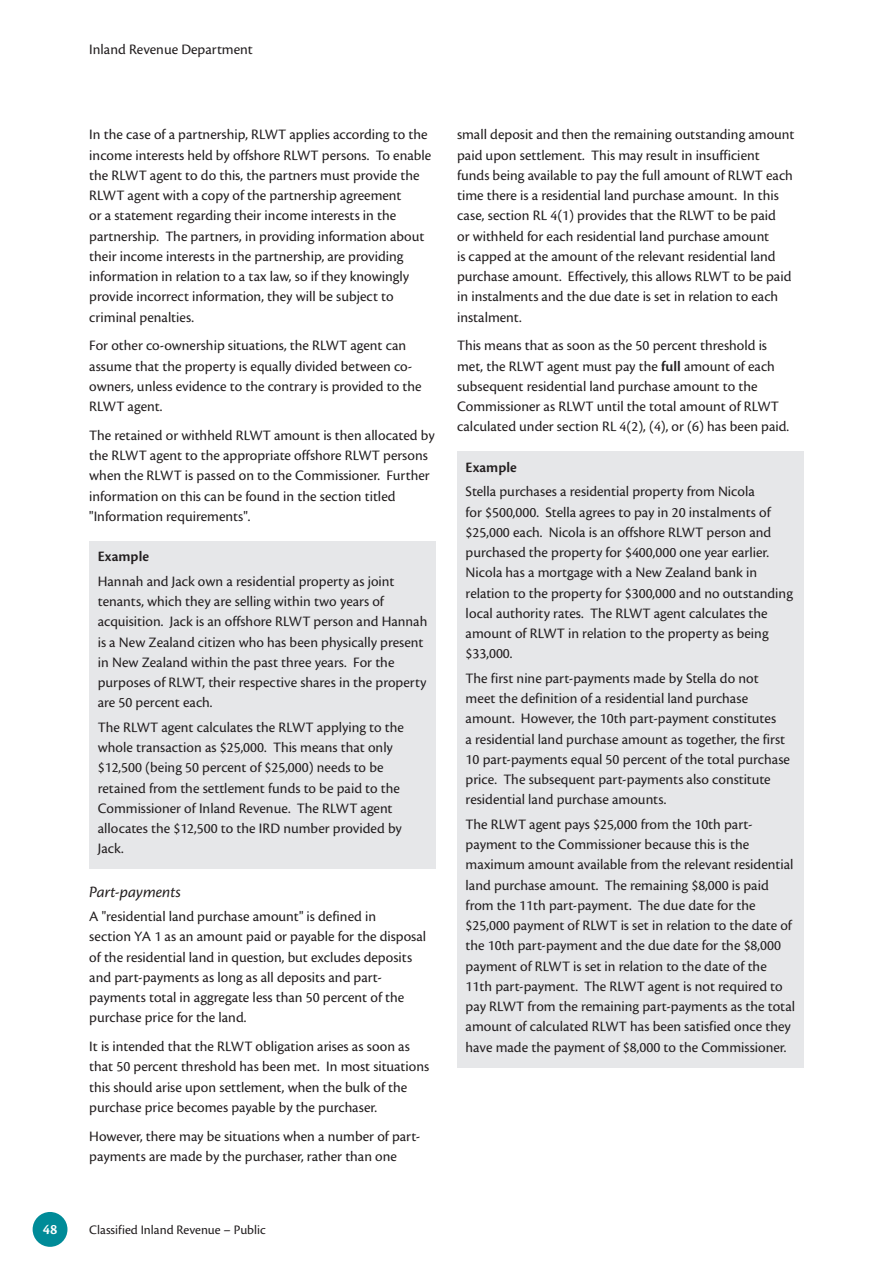
<style>
.page{position:relative;width:893px;height:1263px;background:#fff}
.page>*{position:absolute;margin:0;border:0;box-sizing:border-box;transform-origin:0 0}
.t1{font:italic 16.5px "Cronos Pro";color:#231f20}
.t2{font:15px/20.2px "Cronos Pro";color:#231f20}
.t3{font:600 15px "Cronos Pro";letter-spacing:.005em;color:#231f20}
.t4{font:600 15px "Cronos Pro";color:#fff}
.t5{font:13.5px "Cronos Pro";color:#231f20}
.s1{font-weight:600}
</style>
<div class="page">
<div style="left:89px;top:541px;width:347px;height:327px;background:#e6e7e9"></div>
<div style="left:457px;top:452px;width:347px;height:616px;background:#e6e7e9"></div>
<div style="left:33px;top:1212px;width:34px;height:35px;background:#008b98;border-radius:50%"></div>
<p class="t2" style="left:89px;top:39px;width:165px">Inland Revenue Department</p>
<p class="t2" style="left:89px;top:125px;width:343px">In the case of a partnership, RLWT applies according to the income interests held by offshore RLWT persons. To enable the RLWT agent to do this, the partners must provide the RLWT agent with a copy of the partnership agreement<br>or a statement regarding their income interests in the partnership. The partners, in providing information about their income interests in the partnership, are providing information in relation to a tax law, so if they knowingly provide incorrect information, they will be subject to criminal penalties.</p>
<p class="t2" style="left:89px;top:336px;width:334px">For other co-ownership situations, the RLWT agent can assume that the property is equally divided between co&shy;owners, unless evidence to the contrary is provided to the RLWT agent.</p>
<p class="t2" style="left:89px;top:425px;width:347px">The retained or withheld RLWT amount is then allocated by the RLWT agent to the appropriate offshore RLWT persons when the RLWT is passed on to the Commissioner. Further information on this can be found in the section titled "Information requirements".</p>
<p class="t3" style="left:98px;top:548px;width:53px">Example</p>
<p class="t2" style="left:98px;top:571px;width:331px">Hannah and Jack own a residential property as joint tenants, which they are selling within two years of acquisition. Jack is an offshore RLWT person and Hannah is a New Zealand citizen who has been physically present in New Zealand within the past three years. For the purposes of RLWT, their respective shares in the property are 50 percent each.</p>
<p class="t2" style="left:98px;top:717px;width:308px">The RLWT agent calculates the RLWT applying to the whole transaction as $25,000. This means that only $12,500 (being 50 percent of $25,000) needs to be retained from the settlement funds to be paid to the Commissioner of Inland Revenue. The RLWT agent allocates the $12,500 to the IRD number provided by Jack.</p>
<p class="t1" style="left:89px;top:882px;width:93px">Part-payments</p>
<p class="t2" style="left:89px;top:906px;width:338px">A "residential land purchase amount" is defined in<br>section YA 1 as an amount paid or payable for the disposal of the residential land in question, but excludes deposits and part-payments as long as all deposits and part&shy;payments total in aggregate less than 50 percent of the purchase price for the land.</p>
<p class="t2" style="left:89px;top:1036px;width:341px">It is intended that the RLWT obligation arises as soon as that 50 percent threshold has been met. In most situations this should arise upon settlement, when the bulk of the purchase price becomes payable by the purchaser.</p>
<p class="t2" style="left:89px;top:1126px;width:333px">However, there may be situations when a number of part&shy;payments are made by the purchaser, rather than one</p>
<p class="t2" style="left:457px;top:125px;width:339px">small deposit and then the remaining outstanding amount paid upon settlement. This may result in insufficient funds being available to pay the full amount of RLWT each time there is a residential land purchase amount. In this case, section RL 4(1) provides that the RLWT to be paid<br>or withheld for each residential land purchase amount<br>is capped at the amount of the relevant residential land purchase amount. Effectively, this allows RLWT to be paid in instalments and the due date is set in relation to each instalment.</p>
<p class="t2" style="left:457px;top:336px;width:334px">This means that as soon as the 50 percent threshold is met, the RLWT agent must pay the <span class="s1">full</span> amount of each subsequent residential land purchase amount to the Commissioner as RLWT until the total amount of RLWT calculated under section RL 4(2), (4), or (6) has been paid.</p>
<p class="t3" style="left:466px;top:458px;width:53px">Example</p>
<p class="t2" style="left:466px;top:481px;width:329px">Stella purchases a residential property from Nicola<br>for $500,000. Stella agrees to pay in 20 instalments of $25,000 each. Nicola is an offshore RLWT person and purchased the property for $400,000 one year earlier.<br>Nicola has a mortgage with a New Zealand bank in relation to the property for $300,000 and no outstanding local authority rates. The RLWT agent calculates the amount of RLWT in relation to the property as being $33,000.</p>
<p class="t2" style="left:466px;top:668px;width:326px">The first nine part-payments made by Stella do not meet the definition of a residential land purchase amount. However, the 10th part-payment constitutes<br>a residential land purchase amount as together, the first 10 part-payments equal 50 percent of the total purchase price. The subsequent part-payments also constitute residential land purchase amounts.</p>
<p class="t2" style="left:466px;top:814px;width:331px">The RLWT agent pays $25,000 from the 10th part&shy;payment to the Commissioner because this is the maximum amount available from the relevant residential land purchase amount. The remaining $8,000 is paid from the 11th part-payment. The due date for the $25,000 payment of RLWT is set in relation to the date of the 10th part-payment and the due date for the $8,000 payment of RLWT is set in relation to the date of the 11th part-payment. The RLWT agent is not required to pay RLWT from the remaining part-payments as the total amount of calculated RLWT has been satisfied once they have made the payment of $8,000 to the Commissioner.</p>
<p class="t4" style="left:43px;top:1220px;width:16px">48</p>
<p class="t5" style="left:89px;top:1222px;width:178px">Classified Inland Revenue – Public</p>
</div>
